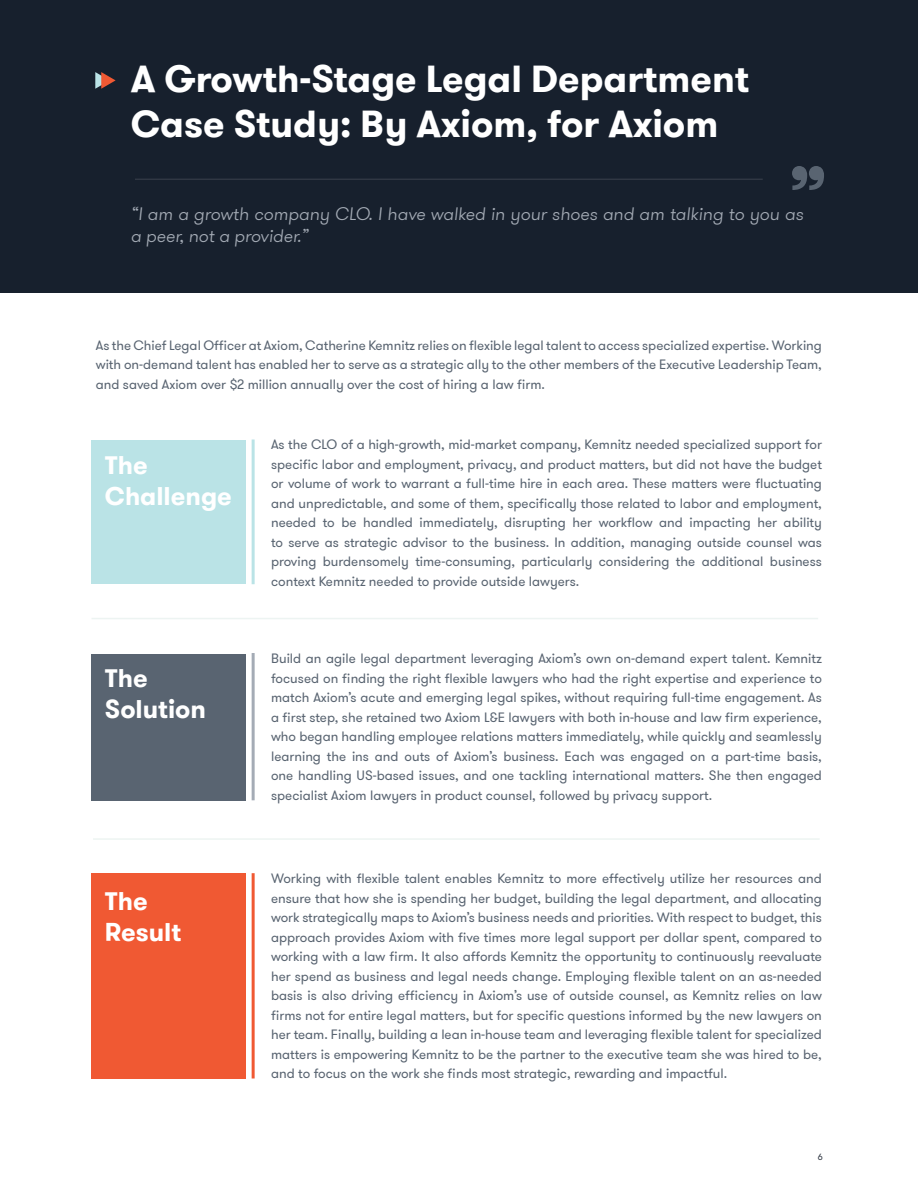
<style>
.page{position:relative;width:918px;height:1188px;background:#fff}
.page>*{position:absolute;margin:0;border:0;box-sizing:border-box;transform-origin:0 0}
.Paragraph{font:700 75px "GT Walsheim Pro";color:#596471}
.Paragraph-2{font:700 37.5px/45px "GT Walsheim Pro";color:#fff}
.Paragraph-3{font:700 25.5px/30.6px "GT Walsheim Pro";color:#fff}
.Paragraph-4{font:italic 300 18px/21.6px "GT Walsheim Pro";color:#a4abb5}
.Paragraph-5{font:13.5px/19.5px "GT Walsheim Pro";color:#596471;text-align:justify}
.t1{font:9px "GT Walsheim Pro";color:#303743}
</style>
<div class="page">
<div style="left:91px;top:440px;width:154px;height:143px;background:#bae3e6"></div>
<div style="left:91px;top:654px;width:154px;height:146px;background:#596471"></div>
<div style="left:91px;top:873px;width:154px;height:205px;background:#f05933"></div>
<div style="left:0;top:0;width:918px;height:293px;background:#17202d"></div>
<svg style="left:95px;top:72px;width:21px;height:17px"></svg>
<hr style="left:135px;top:179px;width:628px;height:1px;background:#303743">
<hr style="left:252px;top:440px;width:3px;height:144px;background:#bae3e6">
<hr style="left:252px;top:653px;width:3px;height:147px;background:#a4abb5">
<hr style="left:252px;top:873px;width:3px;height:206px;background:#f05933">
<hr style="left:92px;top:618px;width:726px;height:1px;background:#edf4f2">
<hr style="left:93px;top:838px;width:727px;height:2px;background:#edf4f2">
<p class="Paragraph-2" style="left:131px;top:57px;width:620px">A Growth-Stage Legal Department<br>Case Study: By Axiom, for Axiom</p>
<p class="Paragraph" style="left:828px;top:210px;width:41px;rotate:-180deg">“</p>
<p class="Paragraph-4" style="left:131px;top:204px;width:674px">“I am a growth company CLO. I have walked in your shoes and am talking to you as a peer, not a provider.”</p>
<p class="Paragraph-5" style="left:96px;top:336px;width:728px">As the Chief Legal Officer at Axiom, Catherine Kemnitz relies on flexible legal talent to access specialized expertise. Working with on-demand talent has enabled her to serve as a strategic ally to the other members of the Executive Leadership Team, and saved Axiom over $2 million annually over the cost of hiring a law firm.</p>
<p class="Paragraph-3" style="left:105px;top:450px;width:128px">The<br>Challenge</p>
<p class="Paragraph-3" style="left:105px;top:663px;width:103px">The<br>Solution</p>
<p class="Paragraph-3" style="left:105px;top:886px;width:78px">The<br>Result</p>
<p class="Paragraph-5" style="left:271px;top:435px;width:552px">As the CLO of a high-growth, mid-market company, Kemnitz needed specialized support for specific labor and employment, privacy, and product matters, but did not have the budget or volume of work to warrant a full-time hire in each area. These matters were fluctuating and unpredictable, and some of them, specifically those related to labor and employment, needed to be handled immediately, disrupting her workflow and impacting her ability to serve as strategic advisor to the business. In addition, managing outside counsel was proving burdensomely time-consuming, particularly considering the additional business context Kemnitz needed to provide outside lawyers.</p>
<p class="Paragraph-5" style="left:271px;top:649px;width:552px">Build an agile legal department leveraging Axiom’s own on-demand expert talent. Kemnitz focused on finding the right flexible lawyers who had the right expertise and experience to match Axiom’s acute and emerging legal spikes, without requiring full-time engagement. As a first step, she retained two Axiom L&amp;E lawyers with both in-house and law firm experience, who began handling employee relations matters immediately, while quickly and seamlessly learning the ins and outs of Axiom’s business. Each was engaged on a part-time basis, one handling US-based issues, and one tackling international matters. She then engaged specialist Axiom lawyers in product counsel, followed by privacy support.</p>
<p class="Paragraph-5" style="left:271px;top:869px;width:552px">Working with flexible talent enables Kemnitz to more effectively utilize her resources and ensure that how she is spending her budget, building the legal department, and allocating work strategically maps to Axiom’s business needs and priorities. With respect to budget, this approach provides Axiom with five times more legal support per dollar spent, compared to working with a law firm. It also affords Kemnitz the opportunity to continuously reevaluate her spend as business and legal needs change. Employing flexible talent on an as-needed basis is also driving efficiency in Axiom’s use of outside counsel, as Kemnitz relies on law firms not for entire legal matters, but for specific questions informed by the new lawyers on her team. Finally, building a lean in-house team and leveraging flexible talent for specialized matters is empowering Kemnitz to be the partner to the executive team she was hired to be, and to focus on the work she finds most strategic, rewarding and impactful.</p>
<p class="t1" style="left:818px;top:1151px;width:7px">6</p>
</div>
